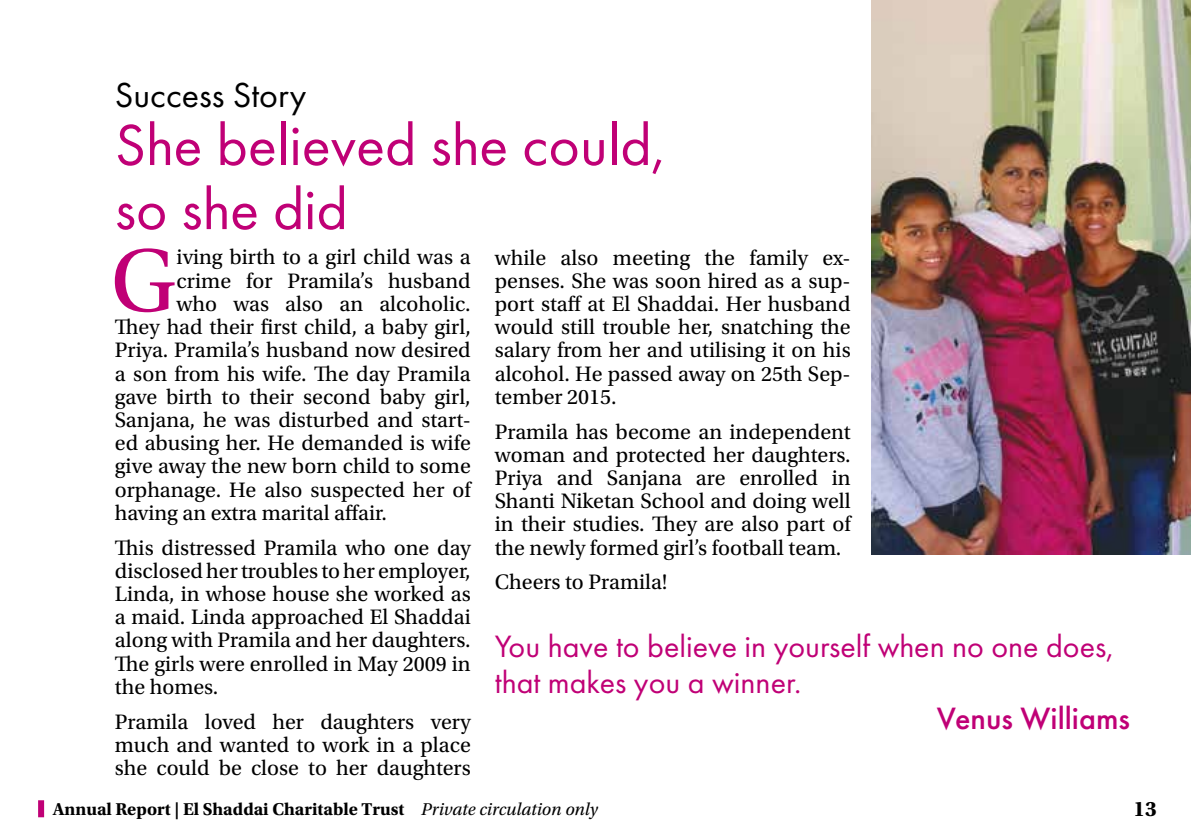
<style>
.page{position:relative;width:1191px;height:840px;background:#fff}
.page>*{position:absolute;margin:0;border:0;box-sizing:border-box;transform-origin:0 0}
.t1{font:93px "Utopia Std";color:#c00076}
.t2{font:60px/64px "Futura PT";color:#c00076}
.t3{font:36px "Futura PT";color:#000}
.t4{font:32px/36px "Futura PT";color:#c00076}
.t5{font:500 32px "Futura PT";color:#c00076}
.t6{font:22px/23.2px "Utopia Std";color:#000;text-align:justify}
.t7{font:700 22px "Utopia Std";color:#000}
.t8{font:700 18px "Utopia Std";color:#000}
.s1{font-weight:400;font-style:italic}
</style>
<div class="page">
<div style="left:38px;top:799px;width:6px;height:17px;background:#c00076"></div>
<img style="left:872px;top:0;width:319px;height:554px">
<h3 class="t3" style="left:115px;top:74px;width:193px">Success Story</h3>
<h2 class="t2" style="left:115px;top:113px;width:552px">She believed she could, so she did</h2>
<h1 class="t1" style="left:111px;top:230px;width:68px">G</h1>
<p class="t6" style="left:177px;top:246px;width:296px">iving birth to a girl child was a</p>
<p class="t6" style="left:177px;top:269px;width:296px">crime for Pramila’s husband</p>
<p class="t6" style="left:177px;top:292px;width:296px">who was also an alcoholic.</p>
<p class="t6" style="left:115px;top:315px;width:357px">They had their first child, a baby girl,</p>
<p class="t6" style="left:115px;top:339px;width:357px">Priya. Pramila’s husband now desired</p>
<p class="t6" style="left:115px;top:362px;width:357px">a son from his wife. The day Pramila</p>
<p class="t6" style="left:115px;top:385px;width:357px">gave birth to their second baby girl,</p>
<p class="t6" style="left:115px;top:408px;width:357px">Sanjana, he was disturbed and start-</p>
<p class="t6" style="left:115px;top:431px;width:357px">ed abusing her. He demanded is wife</p>
<p class="t6" style="left:115px;top:455px;width:357px">give away the new born child to some</p>
<p class="t6" style="left:115px;top:478px;width:357px">orphanage. He also suspected her of</p>
<p class="t6" style="left:115px;top:501px;width:273px">having an extra marital affair.</p>
<p class="t6" style="left:115px;top:536px;width:357px">This distressed Pramila who one day disclosed her troubles to her employer, Linda, in whose house she worked as a maid. Linda approached El Shaddai along with Pramila and her daughters.<br>The girls were enrolled in May 2009 in the homes.</p>
<p class="t6" style="left:115px;top:709px;width:357px">Pramila loved her daughters very much and wanted to work in a place she could be close to her daughters</p>
<p class="t6" style="left:495px;top:246px;width:357px">while also meeting the family ex&shy;penses. She was soon hired as a sup&shy;port staff at El Shaddai. Her husband would still trouble her, snatching the salary from her and utilising it on his alcohol. He passed away on 25th Sep&shy;tember 2015.</p>
<p class="t6" style="left:495px;top:420px;width:357px">Pramila has become an independent woman and protected her daughters.<br>Priya and Sanjana are enrolled in Shanti Niketan School and doing well in their studies. They are also part of the newly formed girl’s football team.</p>
<p class="t6" style="left:495px;top:570px;width:174px">Cheers to Pramila!</p>
<h3 class="t4" style="left:495px;top:628px;width:620px">You have to believe in yourself when no one does, that makes you a winner.</h3>
<h3 class="t5" style="left:937px;top:699px;width:195px">Venus Williams</h3>
<p class="t8" style="left:53px;top:798px;width:546px">Annual Report | El Shaddai Charitable Trust <span class="s1">Private circulation only</span></p>
<p class="t7" style="left:1133px;top:795px;width:25px">13</p>
</div>
